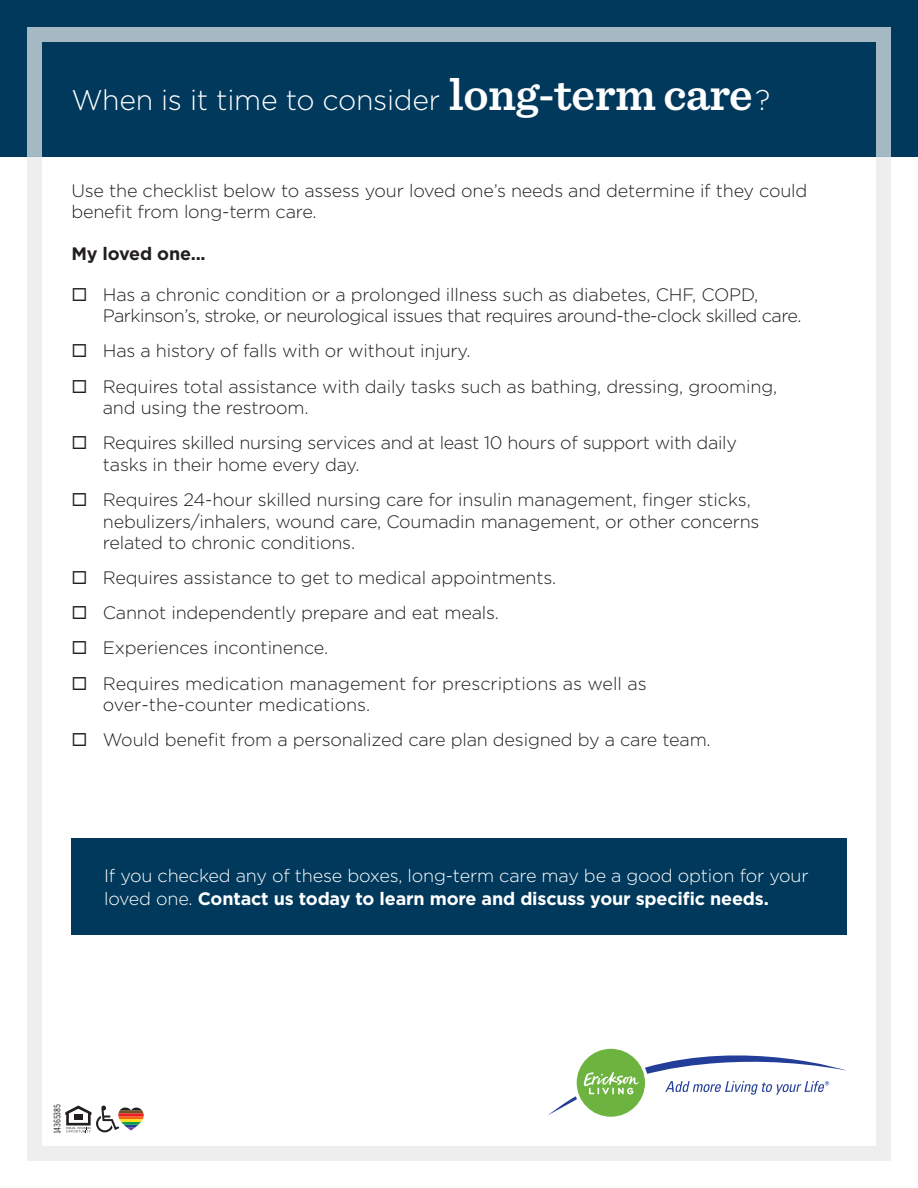
<style>
.page{position:relative;width:918px;height:1188px;background:#fff}
.page>*{position:absolute;margin:0;border:0;box-sizing:border-box;transform-origin:0 0}
.t1{font:300 28.5px "Gotham";letter-spacing:-.01em;color:#fff}
.t2{font:300 18px/35.1px "Gotham";letter-spacing:-.01em;color:#231f20}
.t3{font:300 18px/21.6px "Gotham";letter-spacing:-.03em;color:#231f20}
.t4{font:300 18px/22.5px "Gotham";letter-spacing:-.01em;color:#fff}
.t5{font:700 18px "Gotham";letter-spacing:-.01em;color:#231f20}
.t6{font:9px "Trade Gothic LT Std Cn 18";letter-spacing:-.03em;color:#231f20}
.s1{font-family:"Sentinel";font-weight:600;font-size:46.5px}
.s2{font-weight:700}
</style>
<div class="page">
<div style="left:0;top:0;width:918px;height:157px;background:#00395c"></div>
<div style="left:27px;top:149px;width:864px;height:1012px;border:15px solid #eeeeef"></div>
<svg style="left:27px;top:27px;width:864px;height:131px"></svg>
<svg style="left:65px;top:1105px;width:79px;height:27px"></svg>
<div style="left:71px;top:838px;width:776px;height:97px;background:#00395c"></div>
<div style="left:577px;top:1049px;width:68px;height:68px;background:#6cb43f;border-radius:50%"></div>
<svg style="left:548px;top:1096px;width:29px;height:19px"></svg>
<svg style="left:584px;top:1049px;width:262px;height:46px"></svg>
<h1 class="t1" style="left:71px;top:82px;width:700px">When is it time to consider <span class="s1">long-term care</span>?</h1>
<p class="t2" style="left:71px;top:179px;width:738px;line-height:21.6px">Use the checklist below to assess your loved one’s needs and determine if they could benefit from long-term care.</p>
<p class="t5" style="left:71px;top:242px;width:136px">My loved one...</p>
<p class="t3" style="left:103px;top:283px;width:700px">Has a chronic condition or a prolonged illness such as diabetes, CHF, COPD,<br>Parkinson’s, stroke, or neurological issues that requires around-the-clock skilled care.</p>
<p class="t2" style="left:103px;top:333px;width:676px">Has a history of falls with or without injury.<br>Requires total assistance with daily tasks such as bathing, dressing, grooming,</p>
<p class="t2" style="left:103px;top:390px;width:636px">and using the restroom.<br>Requires skilled nursing services and at least 10 hours of support with daily</p>
<p class="t2" style="left:103px;top:446px;width:650px">tasks in their home every day.<br>Requires 24-hour skilled nursing care for insulin management, finger sticks,</p>
<p class="t2" style="left:103px;top:510px;width:658px;line-height:21.6px">nebulizers/inhalers, wound care, Coumadin management, or other concerns related to chronic conditions.</p>
<p class="t2" style="left:103px;top:560px;width:545px">Requires assistance to get to medical appointments.<br>Cannot independently prepare and eat meals.<br>Experiences incontinence.<br>Requires medication management for prescriptions as well as</p>
<p class="t2" style="left:103px;top:687px;width:609px">over-the-counter medications.<br>Would benefit from a personalized care plan designed by a care team.</p>
<p class="t4" style="left:104px;top:864px;width:706px">If you checked any of these boxes, long-term care may be a good option for your loved one. <span class="s2">Contact us today to learn more and discuss your specific needs.</span></p>
<p class="t6" style="left:52px;top:1134px;width:31px;rotate:-90deg">14365385</p>
</div>
